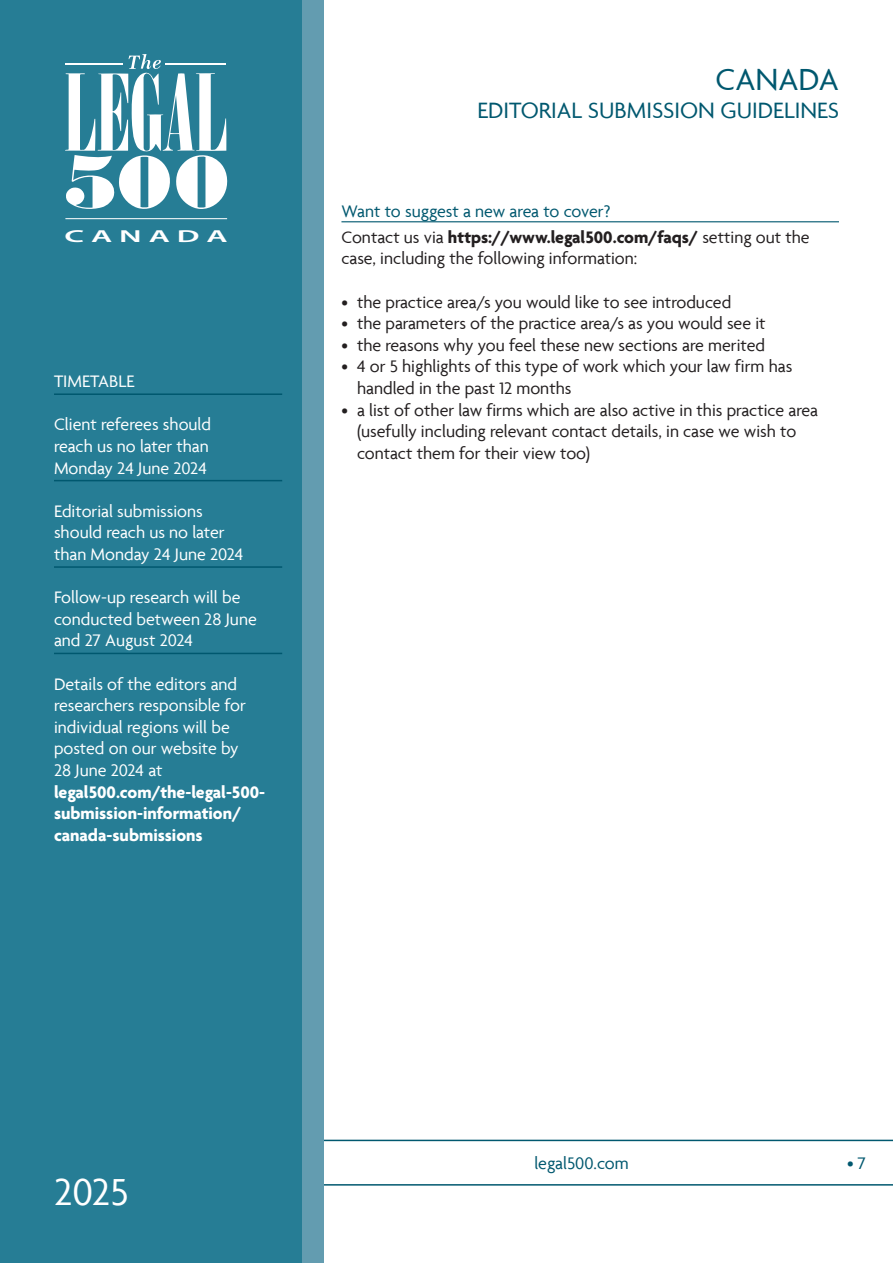
<style>
.page{position:relative;width:893px;height:1263px;background:#fff}
.page>*{position:absolute;margin:0;border:0;box-sizing:border-box;transform-origin:0 0}
.t1{font:40.5px "Agenda";color:#fff}
.t2{font:33px "Agenda";color:#00586f}
.t3{font:24px "Agenda";color:#00586f}
.Bodytext{font:18px/21.6px "Agenda";color:#231f20}
.t4{font:18px/21.6px "Agenda";color:#fff}
.t5{font:700 18px/21.6px "Agenda";color:#fff}
.Heading2{font:18px "Agenda";color:#00586f}
.t6{font:600 17.4px "Myriad Pro";color:#fff;scale:1.92 1}
.s1{font-weight:700}
</style>
<div class="page">
<svg style="left:323px;top:1140px;width:570px;height:45px"></svg>
<div style="left:0;top:0;width:323px;height:1263px;background:#639cb0"></div>
<div style="left:0;top:0;width:302px;height:1263px;background:#267d95"></div>
<svg style="left:65px;top:54px;width:163px;height:155px"></svg>
<hr style="left:65px;top:64px;width:58px;height:1px;background:#fff">
<hr style="left:166px;top:64px;width:60px;height:1px;background:#fff">
<hr style="left:65px;top:218px;width:162px;height:1px;background:#fff">
<hr style="left:54px;top:393px;width:228px;height:2px;background:#00586f">
<hr style="left:54px;top:480px;width:228px;height:1px;background:#00586f">
<hr style="left:54px;top:566px;width:228px;height:2px;background:#00586f">
<hr style="left:54px;top:653px;width:228px;height:1px;background:#00586f">
<hr style="left:341px;top:221px;width:498px;height:1px;background:#00586f">
<p class="t6" style="left:64px;top:225px;width:87px">C A N A D A</p>
<p class="t4" style="left:54px;top:370px;width:82px">TIMETABLE</p>
<p class="t4" style="left:54px;top:413px;width:159px;text-align:justify">Client referees should reach us no later than Monday 24 June 2024</p>
<p class="t4" style="left:54px;top:500px;width:191px">Editorial submissions should reach us no later than Monday 24 June 2024</p>
<p class="t4" style="left:54px;top:586px;width:204px">Follow-up research will be conducted between 28 June and 27 August 2024</p>
<p class="t4" style="left:54px;top:673px;width:193px">Details of the editors and researchers responsible for individual regions will be posted on our website by<br>28 June 2024 at</p>
<p class="t5" style="left:54px;top:780px;width:213px">legal500.com/the-legal-500- submission-information/ canada-submissions</p>
<h2 class="t2" style="left:715px;top:59px;width:125px">CANADA</h2>
<h3 class="t3" style="left:478px;top:96px;width:363px">EDITORIAL SUBMISSION GUIDELINES</h3>
<p class="Heading2" style="left:341px;top:200px;width:271px">Want to suggest a new area to cover?</p>
<p class="Bodytext" style="left:341px;top:226px;width:470px">Contact us via <span class="s1">https://www.legal500.com/faqs/</span> setting out the case, including the following information:</p>
<p class="Bodytext" style="left:341px;top:291px;width:391px">• the practice area/s you would like to see introduced</p>
<p class="Bodytext" style="left:341px;top:312px;width:426px">• the parameters of the practice area/s as you would see it</p>
<p class="Bodytext" style="left:341px;top:334px;width:425px">• the reasons why you feel these new sections are merited</p>
<p class="Bodytext" style="left:357px;top:355px;width:437px;text-indent:-16px">• 4 or 5 highlights of this type of work which your law firm has handled in the past 12 months</p>
<p class="Bodytext" style="left:357px;top:399px;width:463px;text-indent:-16px">• a list of other law firms which are also active in this practice area (usefully including relevant contact details, in case we wish to contact them for their view too)</p>
<h1 class="t1" style="left:54px;top:1168px;width:76px">2025</h1>
<p class="Heading2" style="left:534px;top:1152px;width:96px">legal500.com</p>
<p class="Heading2" style="left:847px;top:1152px;width:20px">• 7</p>
</div>
